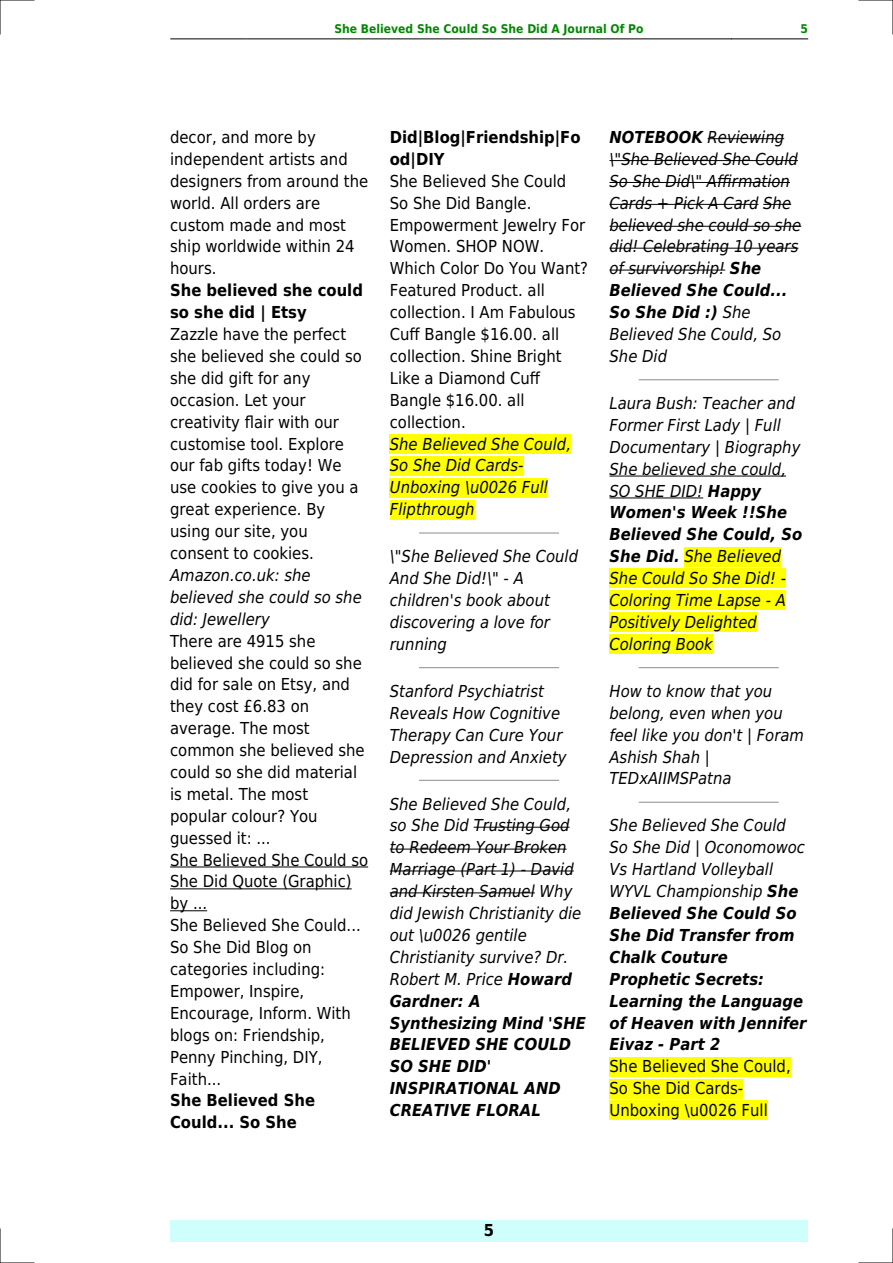
<style>
.page{position:relative;width:893px;height:1263px;background:#fff}
.page>*{position:absolute;margin:0;border:0;box-sizing:border-box;transform-origin:0 0}
.t1{font:italic 16.5px/21.9px "DejaVu Sans Condensed";color:#000}
.t2{font:16.5px/21.9px "DejaVu Sans Condensed";color:#000}
.t3{font:italic 700 16.5px/21.9px "DejaVu Sans Condensed";color:#000}
.t4{font:700 16.5px/21.9px "DejaVu Sans Condensed";color:#000}
.t5{font:700 12px "DejaVu Sans Condensed";color:#080}
.s1{font-weight:700}
.s2{font-weight:400}
</style>
<div class="page">
<hr style="left:170px;top:39px;width:76px;height:1px;background:#000">
<hr style="left:247px;top:39px;width:484px;height:1px;background:#000">
<hr style="left:731px;top:39px;width:77px;height:1px;background:#000">
<div style="left:170px;top:1220px;width:638px;height:22px;background:#cffffc"></div>
<hr style="left:170px;top:867px;width:198px;height:1px;background:#000">
<hr style="left:170px;top:888px;width:182px;height:1px;background:#000">
<hr style="left:170px;top:910px;width:37px;height:1px;background:#000">
<div style="left:390px;top:434px;width:181px;height:19px;background:#ff0"></div>
<div style="left:390px;top:456px;width:133px;height:19px;background:#ff0"></div>
<div style="left:390px;top:478px;width:158px;height:19px;background:#ff0"></div>
<div style="left:390px;top:500px;width:85px;height:19px;background:#ff0"></div>
<hr style="left:420px;top:532px;width:138px;height:2px;background:#999">
<hr style="left:420px;top:667px;width:138px;height:1px;background:#999">
<hr style="left:420px;top:780px;width:138px;height:1px;background:#999">
<hr style="left:474px;top:827px;width:95px;height:1px;background:#000">
<hr style="left:390px;top:849px;width:177px;height:1px;background:#000">
<hr style="left:390px;top:870px;width:184px;height:1px;background:#000">
<hr style="left:390px;top:892px;width:145px;height:1px;background:#000">
<hr style="left:708px;top:138px;width:76px;height:1px;background:#000">
<hr style="left:609px;top:160px;width:189px;height:1px;background:#000">
<hr style="left:609px;top:182px;width:181px;height:1px;background:#000">
<hr style="left:609px;top:204px;width:149px;height:1px;background:#000">
<svg style="left:763px;top:204px;width:28px;height:1px"></svg>
<hr style="left:609px;top:226px;width:192px;height:1px;background:#000">
<hr style="left:609px;top:248px;width:189px;height:1px;background:#000">
<hr style="left:609px;top:270px;width:116px;height:1px;background:#000">
<hr style="left:639px;top:379px;width:139px;height:1px;background:#999">
<hr style="left:609px;top:476px;width:177px;height:1px;background:#000">
<hr style="left:609px;top:498px;width:94px;height:1px;background:#000">
<div style="left:684px;top:547px;width:97px;height:19px;background:#ff0"></div>
<div style="left:609px;top:569px;width:177px;height:19px;background:#ff0"></div>
<div style="left:609px;top:591px;width:177px;height:19px;background:#ff0"></div>
<div style="left:609px;top:613px;width:148px;height:19px;background:#ff0"></div>
<div style="left:609px;top:634px;width:104px;height:20px;background:#ff0"></div>
<hr style="left:639px;top:667px;width:139px;height:1px;background:#999">
<hr style="left:639px;top:802px;width:139px;height:1px;background:#999">
<div style="left:609px;top:1057px;width:182px;height:19px;background:#ff0"></div>
<div style="left:609px;top:1079px;width:134px;height:19px;background:#ff0"></div>
<div style="left:609px;top:1101px;width:159px;height:19px;background:#ff0"></div>
<hr style="left:0;top:0;width:34px;height:1px;background:#000">
<hr style="left:859px;top:0;width:34px;height:1px;background:#000">
<hr style="left:0;top:1262px;width:34px;height:1px;background:#000">
<hr style="left:859px;top:1262px;width:34px;height:1px;background:#000">
<hr style="left:0;top:0;width:1px;height:34px;background:#000">
<hr style="left:0;top:1229px;width:1px;height:34px;background:#000">
<hr style="left:892px;top:0;width:1px;height:34px;background:#000">
<hr style="left:892px;top:1229px;width:1px;height:34px;background:#000">
<p class="t5" style="left:334px;top:21px;width:310px">She Believed She Could So She Did A Journal Of Po</p>
<p class="t5" style="left:800px;top:21px;width:9px">5</p>
<p class="t2" style="left:170px;top:126px;width:200px">decor, and more by independent artists and designers from around the world. All orders are custom made and most ship worldwide within 24 hours.</p>
<p class="t4" style="left:170px;top:280px;width:194px">She believed she could so she did | Etsy</p>
<p class="t2" style="left:170px;top:323px;width:193px">Zazzle have the perfect she believed she could so she did gift for any occasion. Let your creativity flair with our customise tool. Explore our fab gifts today! We use cookies to give you a great experience. By using our site, you consent to cookies.</p>
<p class="t1" style="left:170px;top:564px;width:193px">Amazon.co.uk: she believed she could so she did: Jewellery</p>
<p class="t2" style="left:170px;top:630px;width:200px">There are 4915 she believed she could so she did for sale on Etsy, and they cost £6.83 on average. The most common she believed she could so she did material is metal. The most popular colour? You guessed it: ...<br>She Believed She Could so<br>She Did Quote (Graphic) by ...<br>She Believed She Could...<br>So She Did Blog on categories including:<br>Empower, Inspire,<br>Encourage, Inform. With blogs on: Friendship,<br>Penny Pinching, DIY,<br>Faith...</p>
<p class="t4" style="left:170px;top:1090px;width:146px">She Believed She<br>Could... So She</p>
<p class="t4" style="left:390px;top:126px;width:192px">Did|Blog|Friendship|Fo od|DIY</p>
<p class="t2" style="left:390px;top:170px;width:200px">She Believed She Could<br>So She Did Bangle.<br>Empowerment Jewelry For<br>Women. SHOP NOW.<br>Which Color Do You Want?<br>Featured Product. all collection. I Am Fabulous<br>Cuff Bangle $16.00. all collection. Shine Bright<br>Like a Diamond Cuff<br>Bangle $16.00. all collection.</p>
<p class="t1" style="left:390px;top:433px;width:183px">She Believed She Could,<br>So She Did Cards-<br>Unboxing \u0026 Full<br>Flipthrough</p>
<p class="t1" style="left:390px;top:546px;width:190px">\"She Believed She Could<br>And She Did!\" - A children's book about discovering a love for running</p>
<p class="t1" style="left:390px;top:680px;width:178px">Stanford Psychiatrist<br>Reveals How Cognitive<br>Therapy Can Cure Your<br>Depression and Anxiety</p>
<p class="t1" style="left:390px;top:793px;width:198px">She Believed She Could, so She Did Trusting God to Redeem Your Broken<br>Marriage (Part 1) - David and Kirsten Samuel Why did Jewish Christianity die out \u0026 gentile<br>Christianity survive? Dr.<br>Robert M. Price <span class="s1">Howard<br>Gardner: A<br>Synthesizing Mind 'SHE<br>BELIEVED SHE COULD<br>SO SHE DID'<br>INSPIRATIONAL AND<br>CREATIVE FLORAL</span></p>
<p class="t1" style="left:609px;top:126px;width:193px"><span class="s1">NOTEBOOK</span> Reviewing \"She Believed She Could<br>So She Did\" Affirmation<br>Cards + Pick A Card She believed she could so she did! Celebrating 10 years of survivorship! <span class="s1">She<br>Believed She Could...<br>So She Did :)</span> She<br>Believed She Could, So<br>She Did</p>
<p class="t1" style="left:609px;top:392px;width:194px">Laura Bush: Teacher and<br>Former First Lady | Full<br>Documentary | Biography<br>She believed she could,<br>SO SHE DID! <span class="s1">Happy<br>Women's Week !!She<br>Believed She Could, So<br>She Did.</span> She Believed<br>She Could So She Did! -<br>Coloring Time Lapse - A<br>Positively Delighted<br>Coloring Book</p>
<p class="t1" style="left:609px;top:680px;width:196px">How to know that you belong, even when you feel like you don't | Foram<br>Ashish Shah |<br>TEDxAIIMSPatna</p>
<p class="t3" style="left:609px;top:815px;width:199px"><span class="s2">She Believed She Could<br>So She Did | Oconomowoc<br>Vs Hartland Volleyball<br>WYVL Championship</span> She<br>Believed She Could So<br>She Did Transfer from<br>Chalk Couture<br>Prophetic Secrets:<br>Learning the Language of Heaven with Jennifer<br>Eivaz - Part 2</p>
<p class="t2" style="left:609px;top:1056px;width:183px">She Believed She Could,<br>So She Did Cards-<br>Unboxing \u0026 Full</p>
<p class="t4" style="left:484px;top:1220px;width:12px">5</p>
</div>
